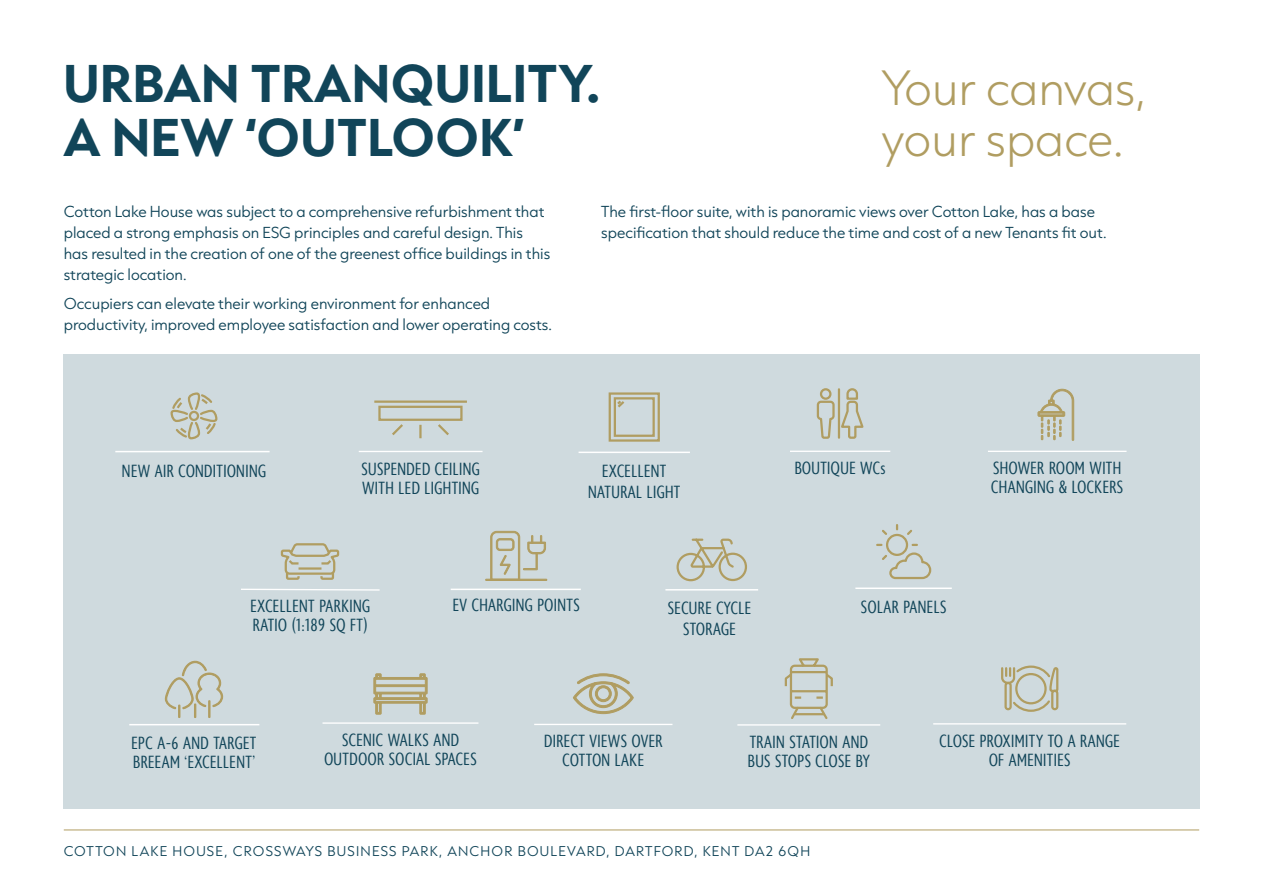
<style>
.page{position:relative;width:1263px;height:893px;background:#fff}
.page>*{position:absolute;margin:0;border:0;box-sizing:border-box;transform-origin:0 0}
.t1{font:700 45px/54px "Capitana";letter-spacing:.025em;color:#114559}
.t2{font:200 42px/50.6px "Capitana";color:#b09d61}
.t3{font:300 condensed 17.55px/18.9px "Astoria Sans";letter-spacing:.025em;color:#114559;text-align:center}
.t4{font:300 13.5px/21px "Capitana";color:#114559}
.t5{font:300 12px "Capitana";letter-spacing:.1em;color:#114559}
</style>
<div class="page">
<hr style="left:64px;top:830px;width:1135px;height:1px;background:#b09d61">
<div style="left:63px;top:354px;width:1136px;height:455px;background:#cfdade"></div>
<svg style="left:816px;top:388px;width:48px;height:51px"></svg>
<hr style="left:790px;top:451px;width:100px;height:1px;background:#fff">
<svg style="left:1001px;top:665px;width:58px;height:47px"></svg>
<hr style="left:933px;top:723px;width:193px;height:1px;background:#fff">
<svg style="left:1037px;top:388px;width:37px;height:53px"></svg>
<hr style="left:988px;top:451px;width:138px;height:1px;background:#fff">
<hr style="left:359px;top:451px;width:123px;height:1px;background:#fff">
<hr style="left:374px;top:400px;width:93px;height:3px;background:#b09d61">
<div style="left:378px;top:406px;width:85px;height:15px;border:2px solid #b09d61"></div>
<svg style="left:419px;top:425px;width:3px;height:13px"></svg>
<svg style="left:438px;top:424px;width:11px;height:11px"></svg>
<svg style="left:392px;top:424px;width:11px;height:11px"></svg>
<hr style="left:534px;top:724px;width:138px;height:1px;background:#fff">
<svg style="left:573px;top:673px;width:61px;height:41px"></svg>
<svg style="left:876px;top:524px;width:56px;height:56px"></svg>
<hr style="left:855px;top:587px;width:97px;height:2px;background:#fff">
<svg style="left:170px;top:392px;width:48px;height:48px"></svg>
<hr style="left:115px;top:451px;width:155px;height:1px;background:#fff">
<div style="left:609px;top:392px;width:51px;height:50px;border:2px solid #b09d61"></div>
<div style="left:614px;top:397px;width:41px;height:40px;border:2px solid #b09d61"></div>
<svg style="left:615px;top:398px;width:12px;height:12px"></svg>
<hr style="left:578px;top:452px;width:112px;height:1px;background:#fff">
<svg style="left:164px;top:660px;width:60px;height:58px"></svg>
<div style="left:208px;top:700px;width:3px;height:18px;border:1px solid #b09d61"></div>
<hr style="left:129px;top:724px;width:130px;height:1px;background:#fff">
<svg style="left:676px;top:538px;width:71px;height:44px"></svg>
<hr style="left:665px;top:589px;width:93px;height:1px;background:#fff">
<hr style="left:451px;top:589px;width:130px;height:1px;background:#fff">
<div style="left:485px;top:579px;width:62px;height:2px;border:1px solid #b09d61"></div>
<svg style="left:490px;top:531px;width:56px;height:50px"></svg>
<svg style="left:241px;top:588px;width:139px;height:3px"></svg>
<svg style="left:280px;top:543px;width:60px;height:37px"></svg>
<hr style="left:298px;top:567px;width:23px;height:3px;background:#b09d61">
<hr style="left:737px;top:724px;width:143px;height:2px;background:#fff">
<svg style="left:784px;top:658px;width:49px;height:61px"></svg>
<hr style="left:322px;top:722px;width:156px;height:2px;background:#fff">
<svg style="left:373px;top:673px;width:55px;height:42px"></svg>
<h1 class="t1" style="left:64px;top:55px;width:538px">URBAN TRANQUILITY.<br>A NEW ‘OUTLOOK’</h1>
<h2 class="t2" style="left:881px;top:62px;width:266px">Your canvas, your space.</h2>
<p class="t4" style="left:601px;top:200px;width:507px">The first-floor suite, with is panoramic views over Cotton Lake, has a base specification that should reduce the time and cost of a new Tenants fit out.</p>
<p class="t4" style="left:64px;top:200px;width:488px">Cotton Lake House was subject to a comprehensive refurbishment that placed a strong emphasis on ESG principles and careful design. This has resulted in the creation of one of the greenest office buildings in this strategic location.</p>
<p class="t4" style="left:64px;top:293px;width:490px">Occupiers can elevate their working environment for enhanced productivity, improved employee satisfaction and lower operating costs.</p>
<p class="t3" style="left:361px;top:460px;width:120px;text-align:left">SUSPENDED CEILING<br>WITH LED LIGHTING</p>
<p class="t3" style="left:122px;top:462px;width:145px">NEW AIR CONDITIONING</p>
<p class="t3" style="left:588px;top:461px;width:94px;line-height:21px">EXCELLENT<br>NATURAL LIGHT</p>
<p class="t3" style="left:795px;top:460px;width:92px">BOUTIQUE WCs</p>
<p class="t3" style="left:991px;top:460px;width:133px;text-align:left">SHOWER ROOM WITH<br>CHANGING &amp; LOCKERS</p>
<p class="t3" style="left:250px;top:597px;width:121px">EXCELLENT PARKING</p>
<p class="t3" style="left:453px;top:596px;width:128px">EV CHARGING POINTS</p>
<p class="t3" style="left:253px;top:616px;width:116px">RATIO (1:189 SQ FT)</p>
<p class="t3" style="left:668px;top:598px;width:85px;line-height:21px">SECURE CYCLE<br>STORAGE</p>
<p class="t3" style="left:861px;top:599px;width:87px">SOLAR PANELS</p>
<p class="t3" style="left:132px;top:734px;width:126px;text-align:left">EPC A-6 AND TARGET<br>BREEAM ‘EXCELLENT’</p>
<p class="t3" style="left:324px;top:731px;width:154px">SCENIC WALKS AND<br>OUTDOOR SOCIAL SPACES</p>
<p class="t3" style="left:544px;top:733px;width:120px">DIRECT VIEWS OVER<br>COTTON LAKE</p>
<p class="t3" style="left:748px;top:733px;width:124px;text-align:left">TRAIN STATION AND<br>BUS STOPS CLOSE BY</p>
<p class="t3" style="left:940px;top:732px;width:182px">CLOSE PROXIMITY TO A RANGE<br>OF AMENITIES</p>
<p class="t5" style="left:64px;top:842px;width:748px">COTTON LAKE HOUSE, CROSSWAYS BUSINESS PARK, ANCHOR BOULEVARD, DARTFORD, KENT DA2 6QH</p>
</div>
